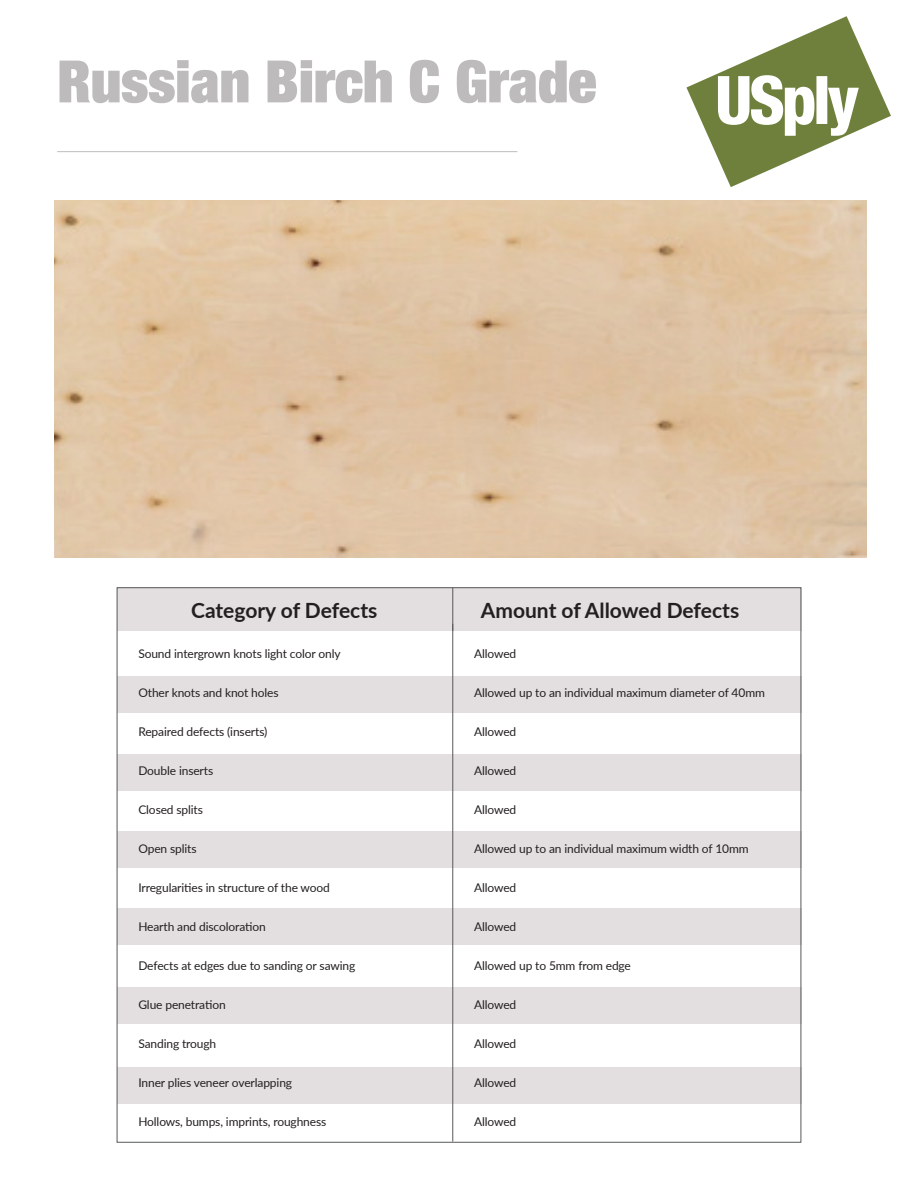
<style>
.page{position:relative;width:918px;height:1188px;background:#fff}
.page>*{position:absolute;margin:0;border:0;box-sizing:border-box;transform-origin:0 0}
.t1{font:900 expanded 58.5px "Helvetica Neue";color:#bdbbbb}
.t2{font:700 21px "Lato";color:#231f20}
.t3{font:12px "Lato";letter-spacing:-.01em;color:#231f20}
</style>
<div class="page">
<img style="left:54px;top:200px;width:812px;height:357px">
<div style="left:117px;top:588px;width:684px;height:43px;background:#e3dfe0"></div>
<div style="left:117px;top:676px;width:684px;height:37px;background:#e3dfe0"></div>
<div style="left:117px;top:754px;width:684px;height:37px;background:#e3dfe0"></div>
<div style="left:117px;top:832px;width:684px;height:36px;background:#e3dfe0"></div>
<div style="left:117px;top:908px;width:684px;height:37px;background:#e3dfe0"></div>
<div style="left:117px;top:987px;width:684px;height:37px;background:#e3dfe0"></div>
<div style="left:117px;top:1067px;width:684px;height:37px;background:#e3dfe0"></div>
<hr style="left:452px;top:624px;width:1px;height:518px;background:#57585a">
<hr style="left:452px;top:588px;width:1px;height:43px;background:#57585a">
<svg style="left:686px;top:16px;width:205px;height:171px"></svg>
<hr style="left:57px;top:151px;width:460px;height:1px;background:#bdbbbb">
<p class="t1" style="left:57px;top:44px;width:541px">Russian Birch C Grade</p>
<p class="t2" style="left:191px;top:595px;width:188px">Category of Defects</p>
<p class="t2" style="left:481px;top:595px;width:260px">Amount of Allowed Defects</p>
<p class="t3" style="left:138px;top:645px;width:204px">Sound intergrown knots light color only</p>
<p class="t3" style="left:138px;top:684px;width:142px">Other knots and knot holes</p>
<p class="t3" style="left:138px;top:723px;width:131px">Repaired defects (inserts)</p>
<p class="t3" style="left:138px;top:762px;width:76px">Double inserts</p>
<p class="t3" style="left:138px;top:801px;width:66px">Closed splits</p>
<p class="t3" style="left:138px;top:840px;width:60px">Open splits</p>
<p class="t3" style="left:138px;top:879px;width:193px">Irregularities in structure of the wood</p>
<p class="t3" style="left:138px;top:918px;width:129px">Hearth and discoloration</p>
<p class="t3" style="left:138px;top:957px;width:218px">Defects at edges due to sanding or sawing</p>
<p class="t3" style="left:138px;top:996px;width:89px">Glue penetration</p>
<p class="t3" style="left:138px;top:1035px;width:79px">Sanding trough</p>
<p class="t3" style="left:138px;top:1074px;width:155px">Inner plies veneer overlapping</p>
<p class="t3" style="left:138px;top:1113px;width:190px">Hollows, bumps, imprints, roughness</p>
<p class="t3" style="left:474px;top:645px;width:44px">Allowed</p>
<p class="t3" style="left:474px;top:684px;width:292px">Allowed up to an individual maximum diameter of 40mm</p>
<p class="t3" style="left:474px;top:723px;width:44px">Allowed</p>
<p class="t3" style="left:474px;top:762px;width:44px">Allowed</p>
<p class="t3" style="left:474px;top:801px;width:44px">Allowed</p>
<p class="t3" style="left:474px;top:840px;width:276px">Allowed up to an individual maximum width of 10mm</p>
<p class="t3" style="left:474px;top:879px;width:44px">Allowed</p>
<p class="t3" style="left:474px;top:918px;width:44px">Allowed</p>
<p class="t3" style="left:474px;top:957px;width:158px">Allowed up to 5mm from edge</p>
<p class="t3" style="left:474px;top:996px;width:44px">Allowed</p>
<p class="t3" style="left:474px;top:1035px;width:44px">Allowed</p>
<p class="t3" style="left:474px;top:1074px;width:44px">Allowed</p>
<p class="t3" style="left:474px;top:1113px;width:44px">Allowed</p>
</div>
